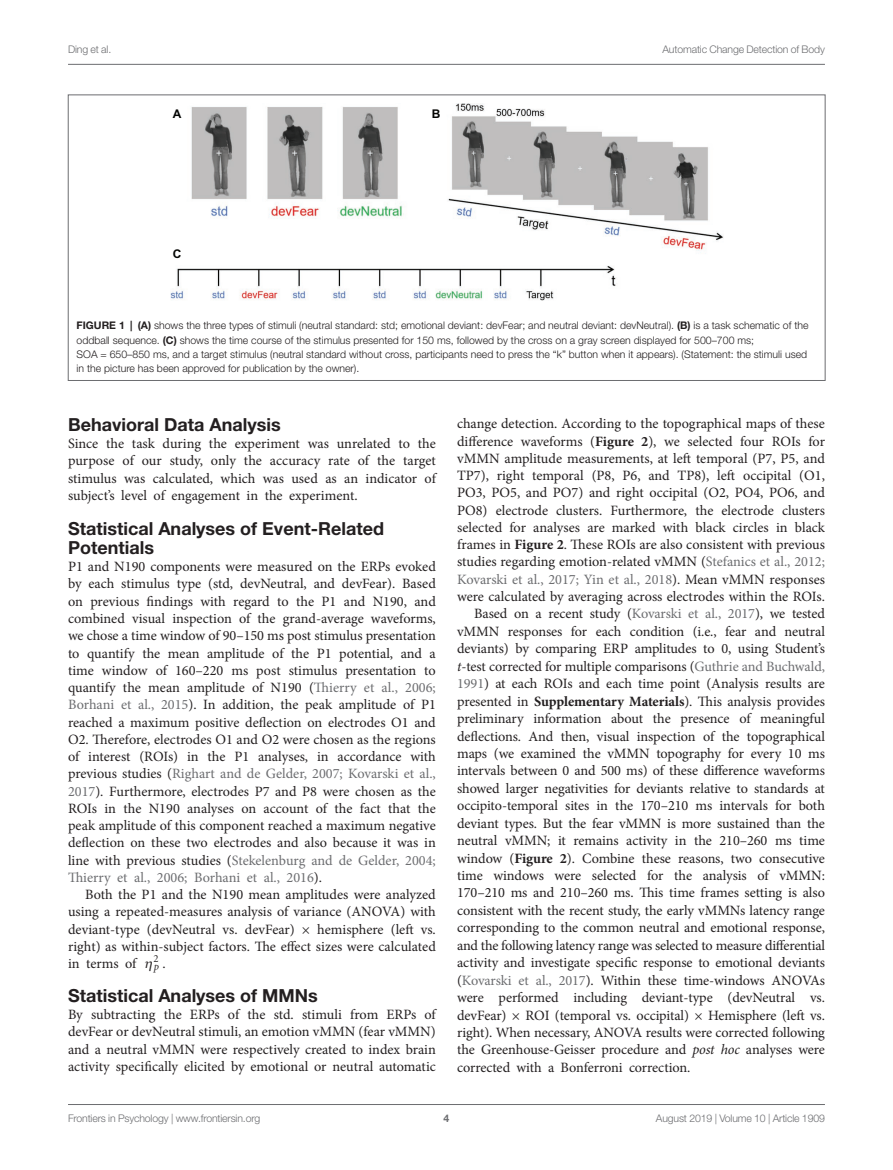
<style>
.page{position:relative;width:893px;height:1170px;background:#fff}
.page>*{position:absolute;margin:0;border:0;box-sizing:border-box;transform-origin:0 0}
.HEAD_2{font:700 18px/18.8px "Helvetica Neue LT Std";color:#231f20}
.TEXT_FLUSH{font:14.25px/17.2px "Minion Pro";color:#231f20;text-align:justify}
.TEXT{font:14.25px/17.4px "Minion Pro";color:#231f20;text-align:justify}
.t1{font:700 12px "Arial";color:#040503}
.spi-math-img{font:italic 10.8px "Minion";color:#231f20}
.spi-math-img-2{font:10.8px "Minion";color:#231f20}
.FIG_LEG{font:300 10.5px/14.2px "Helvetica Neue LT Std";color:#231f20}
.t2{font:300 10.5px "Helvetica Neue LT Std";letter-spacing:-.015em;color:#6c6d70}
.t3{font:700 10.5px "Helvetica Neue LT Std";color:#6c6d70}
.s1{font-weight:700}
.s2{color:#6c6d70}
.s3{font-style:italic}
</style>
<div class="page">
<hr style="left:68px;top:64px;width:757px;height:1px;background:#6c6d70">
<hr style="left:68px;top:1104px;width:757px;height:1px;background:#6c6d70">
<img style="left:170px;top:103px;width:553px;height:197px">
<p class="t2" style="left:68px;top:42px;width:45px">Ding et al.</p>
<p class="t2" style="left:662px;top:42px;width:164px">Automatic Change Detection of Body</p>
<p class="t1" style="left:173px;top:106px;width:10px">A</p>
<p class="t1" style="left:173px;top:245px;width:10px">C</p>
<p class="t1" style="left:432px;top:106px;width:10px">B</p>
<p class="FIG_LEG" style="left:77px;top:318px;width:733px"><span class="s1">FIGURE 1 | (A)</span> shows the three types of stimuli (neutral standard: std; emotional deviant: devFear; and neutral deviant: devNeutral). <span class="s1">(B)</span> is a task schematic of the oddball sequence. <span class="s1">(C)</span> shows the time course of the stimulus presented for 150 ms, followed by the cross on a gray screen displayed for 500–700 ms;<br>SOA = 650–850 ms, and a target stimulus (neutral standard without cross, participants need to press the “k” button when it appears). (Statement: the stimuli used in the picture has been approved for publication by the owner).</p>
<p class="HEAD_2" style="left:68px;top:414px;width:214px">Behavioral Data Analysis</p>
<p class="TEXT_FLUSH" style="left:68px;top:435px;width:369px">Since the task during the experiment was unrelated to the purpose of our study, only the accuracy rate of the target stimulus was calculated, which was used as an indicator of subject’s level of engagement in the experiment.</p>
<p class="HEAD_2" style="left:68px;top:519px;width:317px">Statistical Analyses of Event-Related<br>Potentials</p>
<p class="TEXT_FLUSH" style="left:68px;top:558px;width:369px">P1 and N190 components were measured on the ERPs evoked by each stimulus type (std, devNeutral, and devFear). Based on previous findings with regard to the P1 and N190, and combined visual inspection of the grand-average waveforms, we chose a time window of 90–150 ms post stimulus presentation to quantify the mean amplitude of the P1 potential, and a time window of 160–220 ms post stimulus presentation to quantify the mean amplitude of N190 (<span class="s2">Thierry et al., 2006; Borhani et al., 2015</span>). In addition, the peak amplitude of P1 reached a maximum positive deflection on electrodes O1 and O2. Therefore, electrodes O1 and O2 were chosen as the regions of interest (ROIs) in the P1 analyses, in accordance with previous studies (<span class="s2">Righart and de Gelder, 2007; Kovarski et al., 2017</span>). Furthermore, electrodes P7 and P8 were chosen as the ROIs in the N190 analyses on account of the fact that the peak amplitude of this component reached a maximum negative deflection on these two electrodes and also because it was in line with previous studies (<span class="s2">Stekelenburg and de Gelder, 2004; Thierry et al., 2006; Borhani et al., 2016</span>).</p>
<p class="TEXT" style="left:68px;top:886px;width:369px;text-indent:17px">Both the P1 and the N190 mean amplitudes were analyzed using a repeated-measures analysis of variance (ANOVA) with deviant-type (devNeutral vs. devFear) × hemisphere (left vs. right) as within-subject factors. The effect sizes were calculated in terms of</p>
<p class="spi-math-img" style="left:154px;top:961px;width:7px">p</p>
<p class="spi-math-img-2" style="left:154px;top:952px;width:7px">2</p>
<p class="TEXT" style="left:162px;top:954px;width:5px">.</p>
<p class="HEAD_2" style="left:68px;top:985px;width:251px">Statistical Analyses of MMNs</p>
<p class="TEXT_FLUSH" style="left:68px;top:1006px;width:369px">By subtracting the ERPs of the std. stimuli from ERPs of devFear or devNeutral stimuli, an emotion vMMN (fear vMMN) and a neutral vMMN were respectively created to index brain activity specifically elicited by emotional or neutral automatic</p>
<p class="TEXT_FLUSH" style="left:457px;top:415px;width:369px">change detection. According to the topographical maps of these difference waveforms (<span class="s1">Figure 2</span>), we selected four ROIs for vMMN amplitude measurements, at left temporal (P7, P5, and TP7), right temporal (P8, P6, and TP8), left occipital (O1, PO3, PO5, and PO7) and right occipital (O2, PO4, PO6, and PO8) electrode clusters. Furthermore, the electrode clusters selected for analyses are marked with black circles in black frames in <span class="s1">Figure 2</span>. These ROIs are also consistent with previous studies regarding emotion-related vMMN (<span class="s2">Stefanics et al., 2012; Kovarski et al., 2017; Yin et al., 2018</span>). Mean vMMN responses were calculated by averaging across electrodes within the ROIs.</p>
<p class="TEXT" style="left:457px;top:605px;width:369px;text-indent:17px">Based on a recent study (<span class="s2">Kovarski et al., 2017</span>), we tested vMMN responses for each condition (i.e., fear and neutral deviants) by comparing ERP amplitudes to 0, using Student’s <span class="s3">t</span>-test corrected for multiple comparisons (<span class="s2">Guthrie and Buchwald, 1991</span>) at each ROIs and each time point (Analysis results are presented in <span class="s1">Supplementary Materials</span>). This analysis provides preliminary information about the presence of meaningful deflections. And then, visual inspection of the topographical maps (we examined the vMMN topography for every 10 ms intervals between 0 and 500 ms) of these difference waveforms showed larger negativities for deviants relative to standards at occipito-temporal sites in the 170–210 ms intervals for both deviant types. But the fear vMMN is more sustained than the neutral vMMN; it remains activity in the 210–260 ms time window (<span class="s1">Figure 2</span>). Combine these reasons, two consecutive time windows were selected for the analysis of vMMN:<br>170–210 ms and 210–260 ms. This time frames setting is also consistent with the recent study, the early vMMNs latency range corresponding to the common neutral and emotional response, and the following latency range was selected to measure differential activity and investigate specific response to emotional deviants (<span class="s2">Kovarski et al., 2017</span>). Within these time-windows ANOVAs were performed including deviant-type (devNeutral vs. devFear) × ROI (temporal vs. occipital) × Hemisphere (left vs. right). When necessary, ANOVA results were corrected following the Greenhouse-Geisser procedure and <span class="s3">post hoc</span> analyses were corrected with a Bonferroni correction.</p>
<p class="t2" style="left:68px;top:1111px;width:194px">Frontiers in Psychology | www.frontiersin.org</p>
<p class="t3" style="left:444px;top:1111px;width:7px">4</p>
<p class="t2" style="left:656px;top:1111px;width:170px">August 2019 | Volume 10 | Article 1909</p>
</div>
